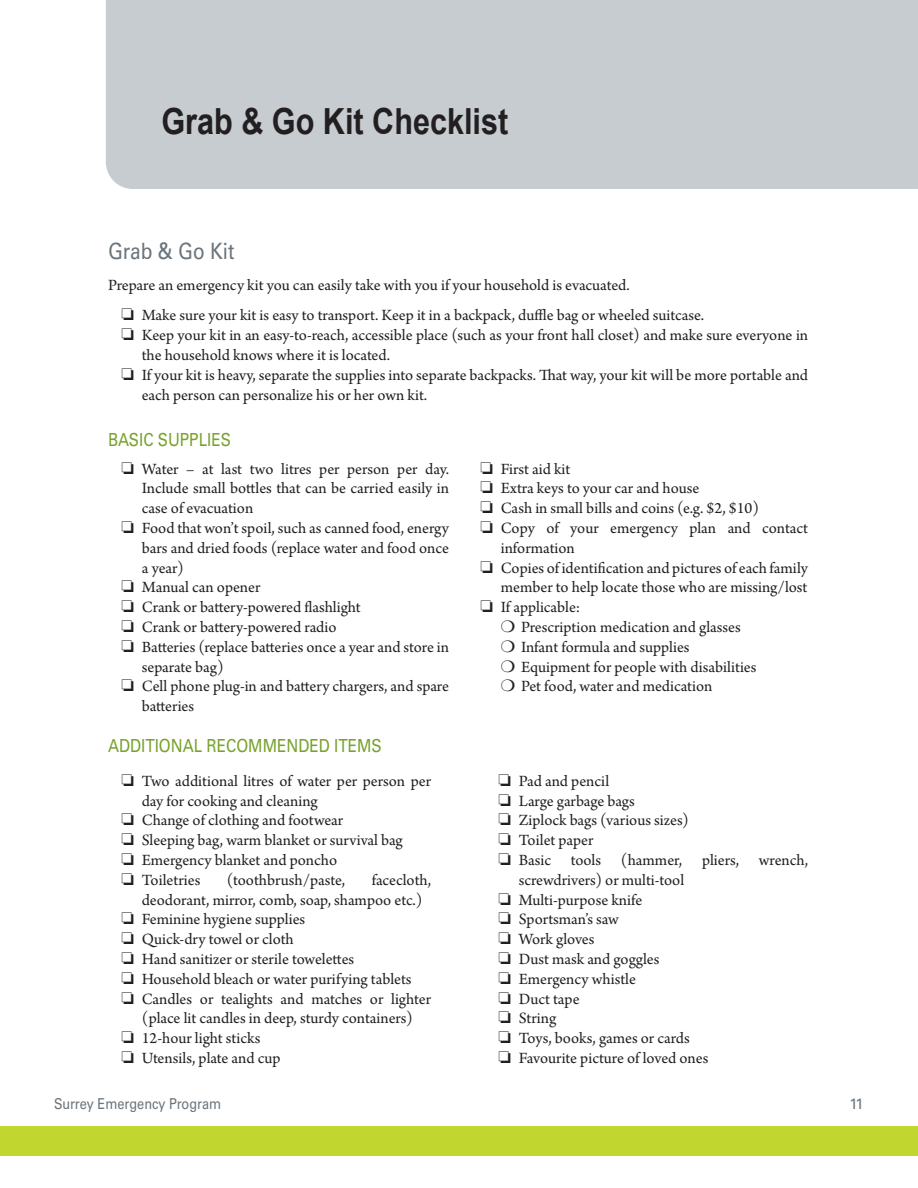
<style>
.page{position:relative;width:918px;height:1188px;background:#fff}
.page>*{position:absolute;margin:0;border:0;box-sizing:border-box;transform-origin:0 0}
.Page_header{font:700 36px "Arial";color:#231f20;scale:.85 1}
.Subhead_1{font:22.5px "Univers LT Std";color:#6a747b;scale:.85 1}
.Subhead_2{font:18px "Univers LT Std";color:#78a22d;scale:.85 1}
.Bullets-checkbox{font:16.5px/19.8px "Arno Pro";color:#231f20}
.Bullets-checkbox-las{font:16.5px/19.8px "Arno Pro";color:#231f20}
.Bullets-checkcircle{font:16.5px "Arno Pro";color:#231f20}
.text{font:16.5px "Arno Pro";letter-spacing:-.005em;color:#231f20}
.t1{font:15px "Univers LT Std";color:#6a747b;scale:.85 1}
.t2{font:15px "Univers LT Std";color:#6a747b}
</style>
<div class="page">
<div style="left:106px;top:0;width:812px;height:189px;background:#c6ccd0"></div>
<div style="left:0;top:1126px;width:918px;height:30px;background:#c1d72f"></div>
<h2 class="Page_header" style="left:161px;top:96px;width:410px">Grab &amp; Go Kit Checklist</h2>
<h3 class="Subhead_1" style="left:108px;top:238px;width:150px">Grab &amp; Go Kit</h3>
<p class="text" style="left:108px;top:276px;width:523px">Prepare an emergency kit you can easily take with you if your household is evacuated.</p>
<p class="Bullets-checkbox" style="left:122px;top:307px;width:584px">❏ Make sure your kit is easy to transport. Keep it in a backpack, duffle bag or wheeled suitcase.</p>
<p class="Bullets-checkbox" style="left:142px;top:326px;width:668px;text-indent:-20px">❏ Keep your kit in an easy-to-reach, accessible place (such as your front hall closet) and make sure everyone in the household knows where it is located.</p>
<p class="Bullets-checkbox-las" style="left:142px;top:366px;width:668px;text-indent:-20px">❏ If your kit is heavy, separate the supplies into separate backpacks. That way, your kit will be more portable and each person can personalize his or her own kit.</p>
<h4 class="Subhead_2" style="left:108px;top:429px;width:146px">BASIC SUPPLIES</h4>
<p class="Bullets-checkbox" style="left:142px;top:460px;width:309px;text-align:justify;text-indent:-20px">❏ Water – at last two litres per person per day.<br>Include small bottles that can be carried easily in case of evacuation</p>
<p class="Bullets-checkbox" style="left:142px;top:519px;width:309px;text-align:justify;text-indent:-20px">❏ Food that won’t spoil, such as canned food, energy bars and dried foods (replace water and food once a year)</p>
<p class="Bullets-checkbox" style="left:122px;top:578px;width:140px">❏ Manual can opener</p>
<p class="Bullets-checkbox" style="left:122px;top:598px;width:241px">❏ Crank or battery-powered flashlight</p>
<p class="Bullets-checkbox" style="left:122px;top:618px;width:216px">❏ Crank or battery-powered radio</p>
<p class="Bullets-checkbox" style="left:142px;top:638px;width:309px;text-indent:-20px">❏ Batteries (replace batteries once a year and store in separate bag)</p>
<p class="Bullets-checkbox" style="left:142px;top:677px;width:309px;text-indent:-20px">❏ Cell phone plug-in and battery chargers, and spare batteries</p>
<h4 class="Subhead_2" style="left:108px;top:735px;width:324px">ADDITIONAL RECOMMENDED ITEMS</h4>
<p class="Bullets-checkbox" style="left:142px;top:772px;width:291px;text-indent:-20px">❏ Two additional litres of water per person per day for cooking and cleaning</p>
<p class="Bullets-checkbox" style="left:122px;top:811px;width:223px">❏ Change of clothing and footwear</p>
<p class="Bullets-checkbox" style="left:122px;top:831px;width:283px">❏ Sleeping bag, warm blanket or survival bag</p>
<p class="Bullets-checkbox" style="left:122px;top:851px;width:217px">❏ Emergency blanket and poncho</p>
<p class="Bullets-checkbox" style="left:122px;top:871px;width:80px">❏ Toiletries</p>
<p class="Bullets-checkbox" style="left:227px;top:871px;width:120px">(toothbrush/paste,</p>
<p class="Bullets-checkbox" style="left:142px;top:871px;width:291px;text-indent:230px">facecloth, deodorant, mirror, comb, soap, shampoo etc.)</p>
<p class="Bullets-checkbox" style="left:122px;top:910px;width:185px">❏ Feminine hygiene supplies</p>
<p class="Bullets-checkbox" style="left:122px;top:930px;width:174px">❏ Quick-dry towel or cloth</p>
<p class="Bullets-checkbox" style="left:122px;top:950px;width:234px">❏ Hand sanitizer or sterile towelettes</p>
<p class="Bullets-checkbox" style="left:122px;top:970px;width:292px">❏ Household bleach or water purifying tablets</p>
<p class="Bullets-checkbox" style="left:122px;top:990px;width:311px;text-align:center">❏ Candles or tealights and matches or lighter (place lit candles in deep, sturdy containers)</p>
<p class="Bullets-checkbox" style="left:122px;top:1029px;width:141px">❏ 12-hour light sticks</p>
<p class="Bullets-checkbox" style="left:122px;top:1049px;width:161px">❏ Utensils, plate and cup</p>
<p class="Bullets-checkbox" style="left:481px;top:460px;width:91px">❏ First aid kit</p>
<p class="Bullets-checkbox" style="left:481px;top:479px;width:220px">❏ Extra keys to your car and house</p>
<p class="Bullets-checkbox" style="left:481px;top:499px;width:280px">❏ Cash in small bills and coins (e.g. $2, $10)</p>
<p class="Bullets-checkbox" style="left:501px;top:519px;width:309px;text-indent:-20px">❏ Copy of your emergency plan and contact information</p>
<p class="Bullets-checkbox" style="left:481px;top:559px;width:329px;text-align:right">❏ Copies of identification and pictures of each family member to help locate those who are missing/lost</p>
<p class="Bullets-checkbox" style="left:481px;top:598px;width:101px">❏ If applicable:</p>
<p class="Bullets-checkcircle" style="left:501px;top:618px;width:241px">❍ Prescription medication and glasses</p>
<p class="Bullets-checkcircle" style="left:501px;top:637px;width:190px">❍ Infant formula and supplies</p>
<p class="Bullets-checkcircle" style="left:501px;top:657px;width:257px">❍ Equipment for people with disabilities</p>
<p class="Bullets-checkcircle" style="left:501px;top:677px;width:213px">❍ Pet food, water and medication</p>
<p class="Bullets-checkbox" style="left:499px;top:772px;width:112px">❏ Pad and pencil</p>
<p class="Bullets-checkbox" style="left:499px;top:792px;width:138px">❏ Large garbage bags</p>
<p class="Bullets-checkbox" style="left:499px;top:811px;width:192px">❏ Ziplock bags (various sizes)</p>
<p class="Bullets-checkbox" style="left:499px;top:831px;width:96px">❏ Toilet paper</p>
<p class="Bullets-checkbox" style="left:519px;top:851px;width:291px;text-indent:-20px">❏ Basic tools (hammer, pliers, wrench, screwdrivers) or multi-tool</p>
<p class="Bullets-checkbox" style="left:499px;top:891px;width:145px">❏ Multi-purpose knife</p>
<p class="Bullets-checkbox" style="left:499px;top:910px;width:122px">❏ Sportsman’s saw</p>
<p class="Bullets-checkbox" style="left:499px;top:930px;width:97px">❏ Work gloves</p>
<p class="Bullets-checkbox" style="left:499px;top:950px;width:162px">❏ Dust mask and goggles</p>
<p class="Bullets-checkbox" style="left:499px;top:970px;width:139px">❏ Emergency whistle</p>
<p class="Bullets-checkbox" style="left:499px;top:990px;width:83px">❏ Duct tape</p>
<p class="Bullets-checkbox" style="left:499px;top:1009px;width:59px">❏ String</p>
<p class="Bullets-checkbox" style="left:499px;top:1029px;width:193px">❏ Toys, books, games or cards</p>
<p class="Bullets-checkbox" style="left:499px;top:1049px;width:211px">❏ Favourite picture of loved ones</p>
<p class="t1" style="left:54px;top:1095px;width:198px">Surrey Emergency Program</p>
<p class="t2" style="left:849px;top:1095px;width:16px">11</p>
</div>
